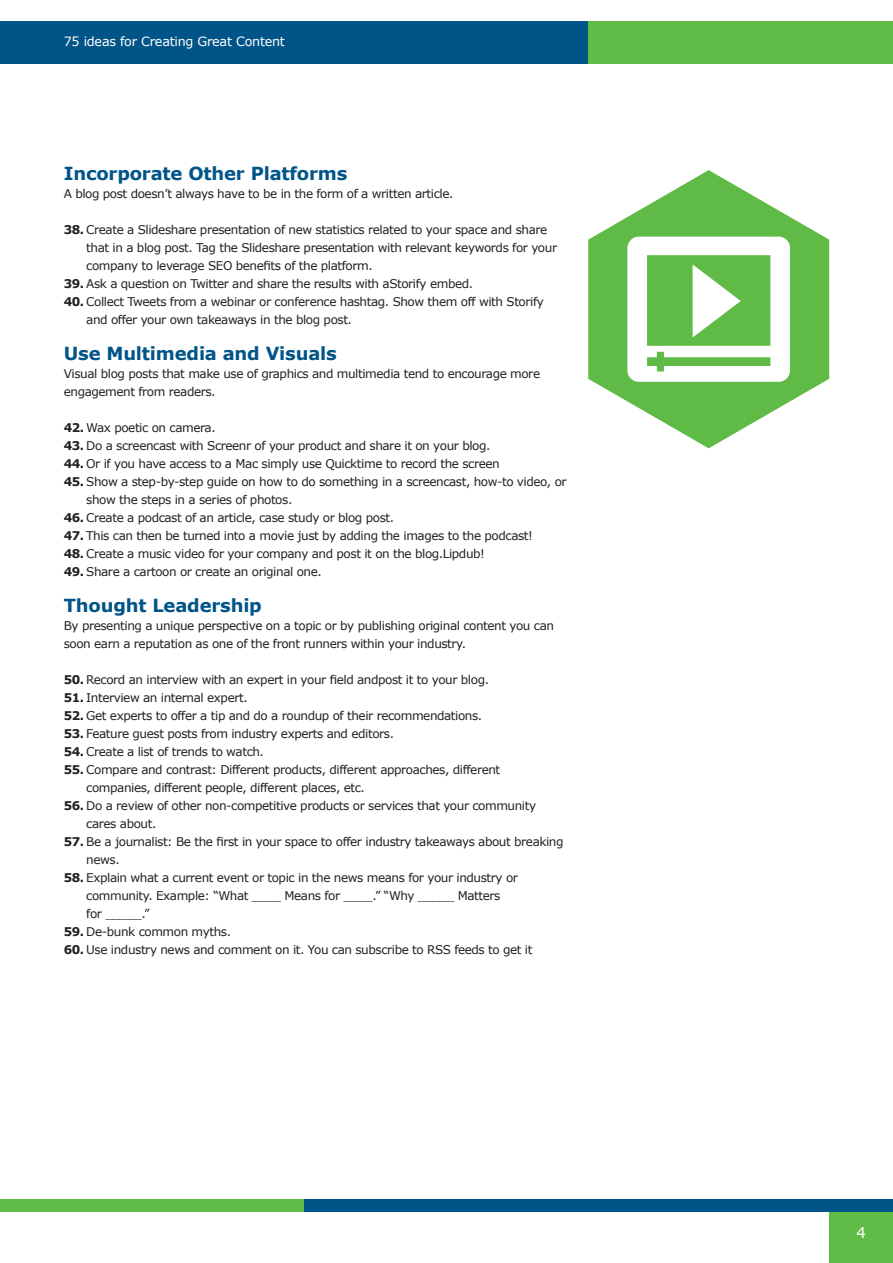
<style>
.page{position:relative;width:893px;height:1263px;background:#fff}
.page>*{position:absolute;margin:0;border:0;box-sizing:border-box;transform-origin:0 0}
.t1{font:700 18px "Verdana";letter-spacing:-.01em;color:#005487}
.t2{font:15px "Verdana";color:#fff}
.t3{font:12.75px "Verdana";letter-spacing:-.02em;color:#fff}
.t4{font:12px/18px "Verdana";letter-spacing:-.035em;color:#231f20}
.s1{font-weight:700}
</style>
<div class="page">
<div style="left:829px;top:1200px;width:64px;height:63px;background:#60bb46"></div>
<div style="left:0;top:21px;width:588px;height:43px;background:#005487"></div>
<div style="left:588px;top:21px;width:305px;height:43px;background:#60bb46"></div>
<div style="left:0;top:1199px;width:305px;height:13px;background:#60bb46"></div>
<div style="left:305px;top:1199px;width:588px;height:13px;background:#005487"></div>
<svg style="left:588px;top:170px;width:241px;height:278px;fill:#60bb46"></svg>
<svg style="left:627px;top:237px;width:163px;height:145px"></svg>
<p class="t3" style="left:64px;top:33px;width:223px">75 ideas for Creating Great Content</p>
<h1 class="t1" style="left:64px;top:162px;width:285px">Incorporate Other Platforms</h1>
<p class="t4" style="left:64px;top:185px;width:391px">A blog post doesn’t always have to be in the form of a written article.</p>
<p class="t4" style="left:86px;top:221px;width:472px;text-indent:-22px"><span class="s1">38.</span> Create a Slideshare presentation of new statistics related to your space and share that in a blog post. Tag the Slideshare presentation with relevant keywords for your company to leverage SEO benefits of the platform.</p>
<p class="t4" style="left:64px;top:275px;width:411px"><span class="s1">39.</span> Ask a question on Twitter and share the results with aStorify embed.</p>
<p class="t4" style="left:86px;top:293px;width:459px;text-indent:-22px"><span class="s1">40.</span> Collect Tweets from a webinar or conference hashtag. Show them off with Storify and offer your own takeaways in the blog post.</p>
<h1 class="t1" style="left:64px;top:342px;width:275px">Use Multimedia and Visuals</h1>
<p class="t4" style="left:64px;top:365px;width:478px">Visual blog posts that make use of graphics and multimedia tend to encourage more engagement from readers.</p>
<p class="t4" style="left:64px;top:419px;width:153px"><span class="s1">42.</span> Wax poetic on camera.</p>
<p class="t4" style="left:64px;top:437px;width:428px"><span class="s1">43.</span> Do a screencast with Screenr of your product and share it on your blog.</p>
<p class="t4" style="left:64px;top:455px;width:437px"><span class="s1">44.</span> Or if you have access to a Mac simply use Quicktime to record the screen</p>
<p class="t4" style="left:86px;top:473px;width:482px;text-indent:-22px"><span class="s1">45.</span> Show a step-by-step guide on how to do something in a screencast, how-to video, or show the steps in a series of photos.</p>
<p class="t4" style="left:64px;top:509px;width:332px"><span class="s1">46.</span> Create a podcast of an article, case study or blog post.</p>
<p class="t4" style="left:64px;top:527px;width:471px"><span class="s1">47.</span> This can then be turned into a movie just by adding the images to the podcast!</p>
<p class="t4" style="left:64px;top:545px;width:423px"><span class="s1">48.</span> Create a music video for your company and post it on the blog.Lipdub!</p>
<p class="t4" style="left:64px;top:563px;width:260px"><span class="s1">49.</span> Share a cartoon or create an original one.</p>
<h1 class="t1" style="left:64px;top:594px;width:200px">Thought Leadership</h1>
<p class="t4" style="left:64px;top:617px;width:492px">By presenting a unique perspective on a topic or by publishing original content you can soon earn a reputation as one of the front runners within your industry.</p>
<p class="t4" style="left:64px;top:671px;width:427px"><span class="s1">50.</span> Record an interview with an expert in your field andpost it to your blog.</p>
<p class="t4" style="left:64px;top:689px;width:185px"><span class="s1">51.</span> Interview an internal expert.</p>
<p class="t4" style="left:64px;top:707px;width:420px"><span class="s1">52.</span> Get experts to offer a tip and do a roundup of their recommendations.</p>
<p class="t4" style="left:64px;top:725px;width:332px"><span class="s1">53.</span> Feature guest posts from industry experts and editors.</p>
<p class="t4" style="left:64px;top:743px;width:202px"><span class="s1">54.</span> Create a list of trends to watch.</p>
<p class="t4" style="left:86px;top:761px;width:415px;text-indent:-22px"><span class="s1">55.</span> Compare and contrast: Different products, different approaches, different companies, different people, different places, etc.</p>
<p class="t4" style="left:86px;top:797px;width:451px;text-indent:-22px"><span class="s1">56.</span> Do a review of other non-competitive products or services that your community cares about.</p>
<p class="t4" style="left:86px;top:833px;width:479px;text-indent:-22px"><span class="s1">57.</span> Be a journalist: Be the first in your space to offer industry takeaways about breaking news.</p>
<p class="t4" style="left:86px;top:869px;width:433px;text-indent:-22px"><span class="s1">58.</span> Explain what a current event or topic in the news means for your industry or community. Example: “What ____ Means for ____.” “Why _____ Matters for _____.”</p>
<p class="t4" style="left:64px;top:923px;width:169px"><span class="s1">59.</span> De-bunk common myths.</p>
<p class="t4" style="left:64px;top:941px;width:470px"><span class="s1">60.</span> Use industry news and comment on it. You can subscribe to RSS feeds to get it</p>
<p class="t2" style="left:856px;top:1223px;width:11px">4</p>
</div>
